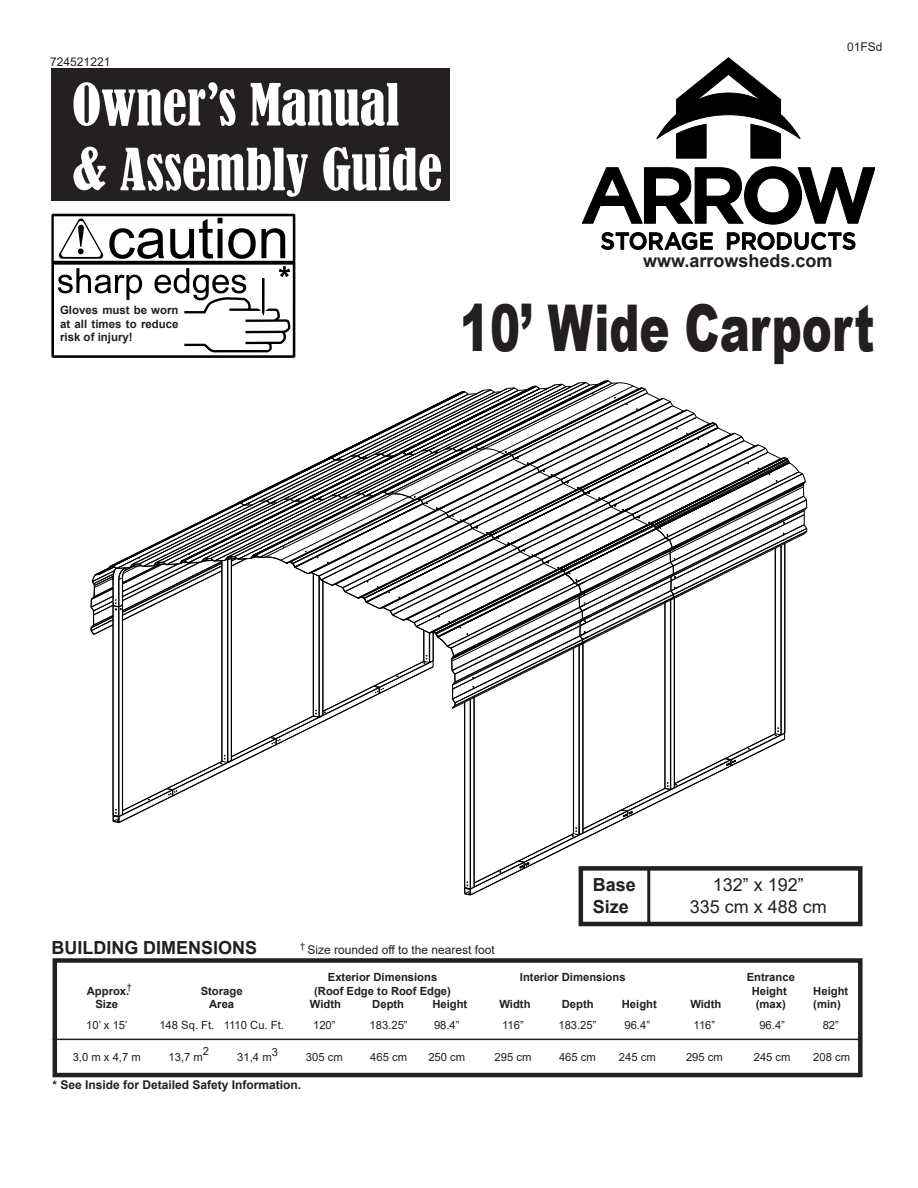
<style>
.page{position:relative;width:918px;height:1188px;background:#fff}
.page>*{position:absolute;margin:0;border:0;box-sizing:border-box;transform-origin:0 0}
.t1{font:900 64.5px "Arial";color:#231f20;scale:.7 1}
.t2{font:condensed 54px/64.8px "Bernard";color:#fff}
.t3{font:700 18px/21.6px "Arial";color:#231f20}
.t4{font:18px/21.6px "Arial";color:#231f20;text-align:center}
.t5{font:12px "Arial";color:#231f20}
.t6{font:700 12px "Arial";color:#231f20}
.t7{font:700 11.55px/13.8px "Arial";color:#231f20;text-align:justify}
.t8{font:700 11.25px/13.5px "Arial";color:#231f20;text-align:center}
.t9{font:11.25px "Arial";color:#231f20}
.t10{font:9px "Arial";color:#231f20}
</style>
<div class="page">
<svg style="left:51px;top:214px;width:244px;height:144px"></svg>
<div style="left:60px;top:305px;width:119px;height:48px;background:#fff"></div>
<div style="left:51px;top:68px;width:398px;height:133px;background:#242021"></div>
<div style="left:579px;top:866px;width:284px;height:60px;border:4px solid #231f20"></div>
<hr style="left:647px;top:868px;width:3px;height:55px;background:#231f20">
<div style="left:53px;top:958px;width:810px;height:119px;border:4px solid #231f20"></div>
<hr style="left:53px;top:1039px;width:808px;height:1px;background:#231f20">
<svg style="left:90px;top:380px;width:718px;height:516px"></svg>
<svg style="left:582px;top:167px;width:293px;height:57px"></svg>
<svg style="left:601px;top:232px;width:112px;height:18px"></svg>
<svg style="left:727px;top:232px;width:128px;height:18px"></svg>
<svg style="left:657px;top:58px;width:143px;height:100px"></svg>
<p class="t5" style="left:50px;top:53px;width:62px">724521221</p>
<p class="t2" style="left:72px;top:73px;width:372px">Owner’s Manual &amp; Assembly Guide</p>
<p class="t5" style="left:847px;top:39px;width:37px">01FSd</p>
<p class="t7" style="left:60px;top:303px;width:120px">Gloves must be worn at all times to reduce risk of injury!</p>
<p class="t3" style="left:643px;top:250px;width:191px">www.arrowsheds.com</p>
<p class="t1" style="left:460px;top:281px;width:594px">10’ Wide Carport</p>
<p class="t3" style="left:593px;top:874px;width:45px">Base<br>Size</p>
<p class="t4" style="left:690px;top:874px;width:139px">132” x 192”<br>335 cm x 488 cm</p>
<p class="t3" style="left:51px;top:937px;width:207px">BUILDING DIMENSIONS</p>
<p class="t10" style="left:300px;top:940px;width:7px">†</p>
<p class="t5" style="left:308px;top:941px;width:189px">Size rounded off to the nearest foot</p>
<p class="t8" style="left:328px;top:971px;width:111px">Exterior Dimensions</p>
<p class="t8" style="left:314px;top:984px;width:138px">(Roof Edge to Roof Edge)</p>
<p class="t8" style="left:310px;top:998px;width:33px">Width</p>
<p class="t8" style="left:372px;top:998px;width:33px">Depth</p>
<p class="t8" style="left:432px;top:998px;width:36px">Height</p>
<p class="t8" style="left:520px;top:971px;width:107px">Interior Dimensions</p>
<p class="t8" style="left:499px;top:998px;width:33px">Width</p>
<p class="t8" style="left:562px;top:998px;width:33px">Depth</p>
<p class="t8" style="left:622px;top:998px;width:36px">Height</p>
<p class="t8" style="left:747px;top:971px;width:50px">Entrance<br>Height</p>
<p class="t10" style="left:127px;top:981px;width:7px">†</p>
<p class="t8" style="left:87px;top:984px;width:44px">Approx.<br>Size</p>
<p class="t8" style="left:201px;top:984px;width:43px">Storage<br>Area</p>
<p class="t9" style="left:86px;top:1017px;width:43px">10’ x 15’</p>
<p class="t9" style="left:159px;top:1017px;width:126px">148 Sq. Ft. 1110 Cu. Ft.</p>
<p class="t9" style="left:313px;top:1017px;width:24px">120”</p>
<p class="t9" style="left:370px;top:1017px;width:40px">183.25”</p>
<p class="t9" style="left:434px;top:1017px;width:27px">98.4”</p>
<p class="t9" style="left:502px;top:1017px;width:23px">116”</p>
<p class="t9" style="left:558px;top:1017px;width:40px">183.25”</p>
<p class="t9" style="left:624px;top:1017px;width:27px">96.4”</p>
<p class="t9" style="left:694px;top:1017px;width:23px">116”</p>
<p class="t9" style="left:759px;top:1017px;width:27px">96.4”</p>
<p class="t9" style="left:823px;top:1017px;width:18px">82”</p>
<p class="t9" style="left:73px;top:1049px;width:70px">3,0 m x 4,7 m</p>
<p class="t9" style="left:169px;top:1049px;width:36px">13,7 m</p>
<p class="t8" style="left:813px;top:984px;width:36px;text-align:left">Height (min)</p>
<p class="t8" style="left:690px;top:998px;width:33px">Width</p>
<p class="t8" style="left:756px;top:998px;width:32px">(max)</p>
<p class="t9" style="left:203px;top:1043px;width:8px">2</p>
<p class="t9" style="left:237px;top:1049px;width:42px">31,4 m3</p>
<p class="t9" style="left:306px;top:1049px;width:38px">305 cm</p>
<p class="t9" style="left:370px;top:1049px;width:38px">465 cm</p>
<p class="t9" style="left:428px;top:1049px;width:38px">250 cm</p>
<p class="t9" style="left:495px;top:1049px;width:38px">295 cm</p>
<p class="t9" style="left:559px;top:1049px;width:38px">465 cm</p>
<p class="t9" style="left:619px;top:1049px;width:38px">245 cm</p>
<p class="t9" style="left:686px;top:1049px;width:38px">295 cm</p>
<p class="t9" style="left:754px;top:1049px;width:38px">245 cm</p>
<p class="t9" style="left:813px;top:1049px;width:38px">208 cm</p>
<p class="t6" style="left:53px;top:1077px;width:250px">* See Inside for Detailed Safety Information.</p>
</div>
